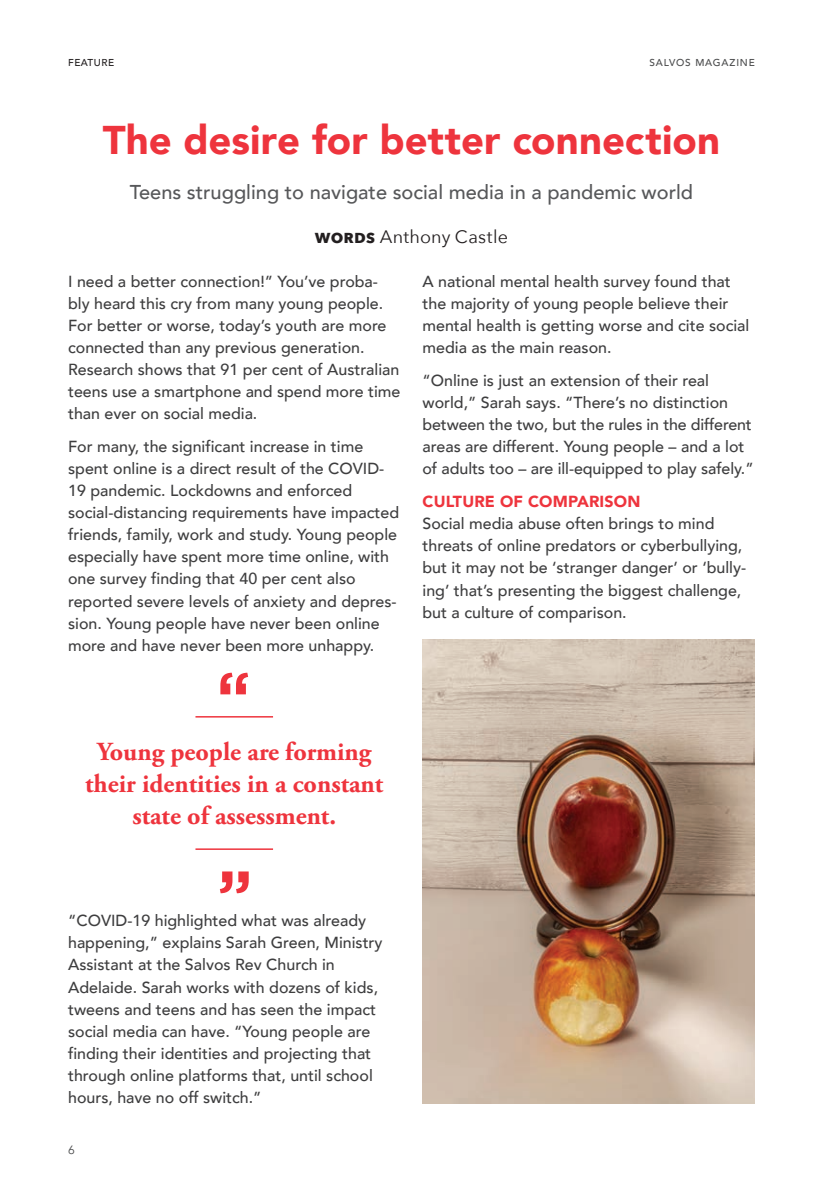
<style>
.page{position:relative;width:840px;height:1191px;background:#fff}
.page>*{position:absolute;margin:0;border:0;box-sizing:border-box;transform-origin:0 0}
.Salvos_Header{font:900 40px "Avenir";color:#ee343d}
.Pull_Quote_-_Grey{font:700 26px/32px "Adobe Garamond Pro";color:#ee343d;text-align:center}
.Salvos_Subhead{font:500 20px "Avenir";color:#57585a}
.Salvos_By-Line{font:18px "Avenir Next";letter-spacing:.015em;color:#231f20}
.Salvos_Body{font:500 16px/22px "Avenir";color:#3e3e3f}
.Intext_Subhead{font:900 16px "Avenir";letter-spacing:.01em;color:#ee343d}
.t1{font:12px "Avenir";color:#4b4c4d}
.t2{font:500 10px "Avenir";letter-spacing:.08em;color:#4b4c4d}
.Page_name_-_Left{font:500 10px "Avenir";letter-spacing:.05em;color:#231f20}
.s1{font-weight:700}
</style>
<div class="page">
<svg style="left:220px;top:871px;width:28px;height:22px"></svg>
<hr style="left:195px;top:848px;width:78px;height:2px;background:#ee343d">
<hr style="left:195px;top:716px;width:78px;height:1px;background:#ee343d">
<svg style="left:220px;top:672px;width:28px;height:22px"></svg>
<img style="left:422px;top:639px;width:332px;height:464px">
<p class="Page_name_-_Left" style="left:68px;top:54px;width:47px">FEATU RE</p>
<p class="t2" style="left:649px;top:54px;width:107px">SALVOS MAGAZINE</p>
<p class="Salvos_Header" style="left:103px;top:106px;width:618px">The desire for better connection</p>
<p class="Salvos_Subhead" style="left:130px;top:174px;width:564px">Teens struggling to navigate social media in a pandemic world</p>
<p class="Salvos_By-Line" style="left:315px;top:226px;width:194px"><span class="s1">WORDS</span> Anthony Castle</p>
<p class="Salvos_Body" style="left:68px;top:269px;width:333px">I need a better connection!” You’ve proba&shy;bly heard this cry from many young people.<br>For better or worse, today’s youth are more connected than any previous generation.<br>Research shows that 91 per cent of Australian teens use a smartphone and spend more time than ever on social media.</p>
<p class="Salvos_Body" style="left:68px;top:435px;width:332px">For many, the significant increase in time spent online is a direct result of the COVID-19 pandemic. Lockdowns and enforced social-distancing requirements have impacted friends, family, work and study. Young people especially have spent more time online, with one survey finding that 40 per cent also reported severe levels of anxiety and depres&shy;sion. Young people have never been online more and have never been more unhappy.</p>
<p class="Salvos_Body" style="left:422px;top:269px;width:328px">A national mental health survey found that the majority of young people believe their mental health is getting worse and cite social media as the main reason.</p>
<p class="Salvos_Body" style="left:422px;top:368px;width:332px">“Online is just an extension of their real world,” Sarah says. “There’s no distinction between the two, but the rules in the different areas are different. Young people – and a lot of adults too – are ill-equipped to play safely.”</p>
<p class="Intext_Subhead" style="left:422px;top:488px;width:219px">CULTURE OF COMPARISON</p>
<p class="Salvos_Body" style="left:422px;top:512px;width:325px">Social media abuse often brings to mind threats of online predators or cyberbullying, but it may not be ‘stranger danger’ or ‘bully&shy;ing’ that’s presenting the biggest challenge, but a culture of comparison.</p>
<p class="Pull_Quote_-_Grey" style="left:85px;top:736px;width:299px">Young people are forming their identities in a constant state of assessment.</p>
<p class="Salvos_Body" style="left:68px;top:909px;width:316px">“COVID-19 highlighted what was already happening,” explains Sarah Green, Ministry Assistant at the Salvos Rev Church in Adelaide. Sarah works with dozens of kids, tweens and teens and has seen the impact social media can have. “Young people are finding their identities and projecting that through online platforms that, until school hours, have no off switch.”</p>
<p class="t1" style="left:68px;top:1142px;width:8px">6</p>
</div>
